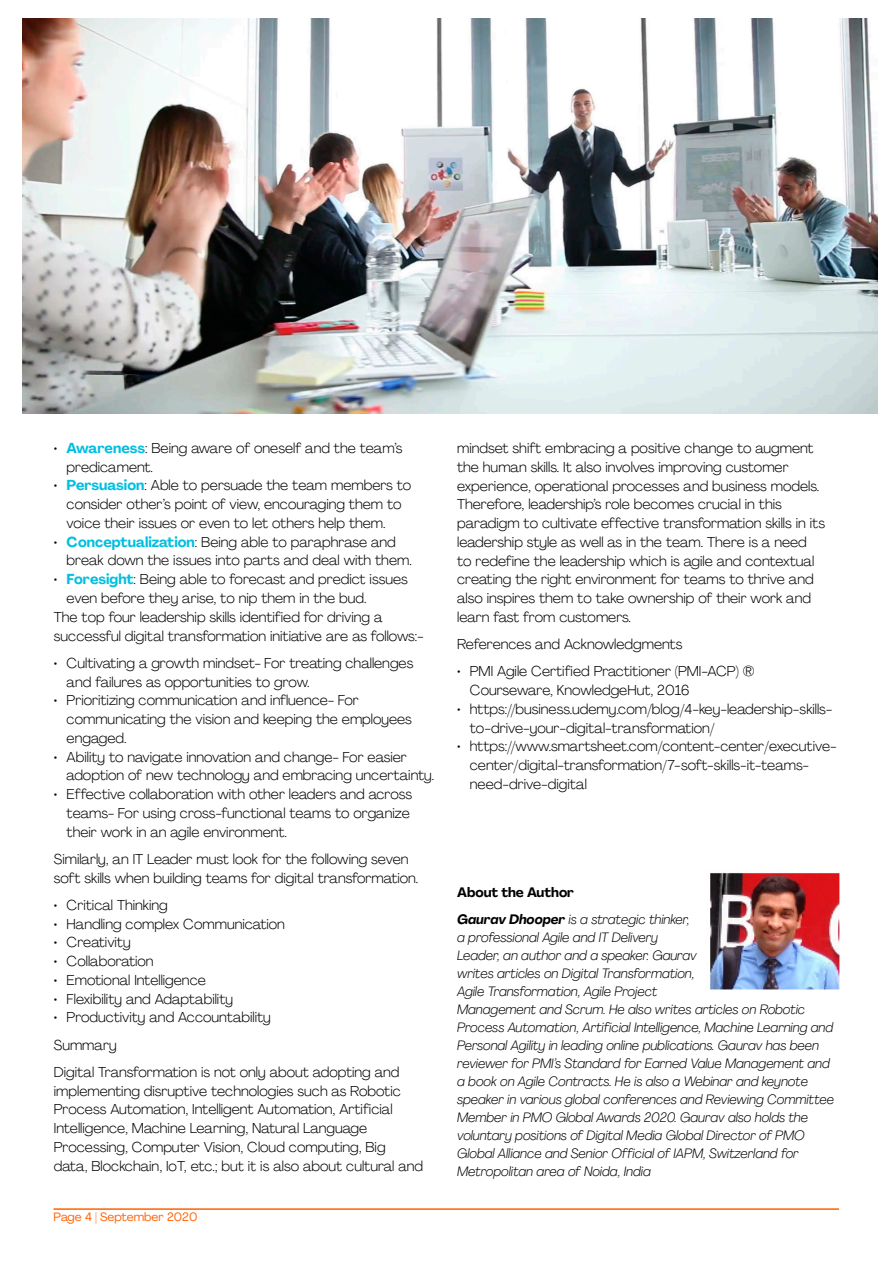
<style>
.page{position:relative;width:893px;height:1263px;background:#fff}
.page>*{position:absolute;margin:0;border:0;box-sizing:border-box;transform-origin:0 0}
.t1{font:300 14.25px/18.8px "Agrandir";color:#000}
.t2{font:italic 300 13.5px/18px "Agrandir";color:#000}
.t3{font:12px "Agrandir";color:#ff6000}
.s1{font-weight:700;color:#00bfe1}
.s2{font-weight:700;font-style:normal}
.s3{font-weight:700}
</style>
<div class="page">
<img style="left:22px;top:18px;width:856px;height:396px">
<img style="left:710px;top:872px;width:130px;height:118px">
<hr style="left:54px;top:1208px;width:785px;height:2px;background:#ff6000">
<p class="t1" style="left:67px;top:438px;width:337px;text-indent:-13px">• <span class="s1">Awareness</span>: Being aware of oneself and the team’s predicament.</p>
<p class="t1" style="left:67px;top:476px;width:346px;text-indent:-13px">• <span class="s1">Persuasion</span>: Able to persuade the team members to consider other’s point of view, encouraging them to voice their issues or even to let others help them.</p>
<p class="t1" style="left:67px;top:532px;width:347px;text-indent:-13px">• <span class="s1">Conceptualization</span>: Being able to paraphrase and break down the issues into parts and deal with them.</p>
<p class="t1" style="left:54px;top:570px;width:355px">• <span class="s1">Foresight</span>: Being able to forecast and predict issues</p>
<p class="t1" style="left:67px;top:588px;width:302px">even before they arise, to nip them in the bud.</p>
<p class="t1" style="left:54px;top:607px;width:330px">The top four leadership skills identified for driving a</p>
<p class="t1" style="left:54px;top:626px;width:372px">successful digital transformation initiative are as follows:-</p>
<p class="t1" style="left:67px;top:653px;width:348px;text-indent:-13px">• Cultivating a growth mindset- For treating challenges and failures as opportunities to grow.</p>
<p class="t1" style="left:67px;top:691px;width:347px;text-indent:-13px">• Prioritizing communication and influence- For communicating the vision and keeping the employees engaged.</p>
<p class="t1" style="left:67px;top:747px;width:369px;text-indent:-13px">• Ability to navigate innovation and change- For easier adoption of new technology and embracing uncertainty.</p>
<p class="t1" style="left:67px;top:784px;width:347px;text-indent:-13px">• Effective collaboration with other leaders and across teams- For using cross-functional teams to organize their work in an agile environment.</p>
<p class="t1" style="left:54px;top:849px;width:366px">Similarly, an IT Leader must look for the following seven soft skills when building teams for digital transformation.</p>
<p class="t1" style="left:54px;top:895px;width:115px">• Critical Thinking</p>
<p class="t1" style="left:54px;top:914px;width:233px">• Handling complex Communication</p>
<p class="t1" style="left:54px;top:933px;width:78px">• Creativity</p>
<p class="t1" style="left:54px;top:951px;width:101px">• Collaboration</p>
<p class="t1" style="left:54px;top:970px;width:154px">• Emotional Intelligence</p>
<p class="t1" style="left:54px;top:989px;width:181px">• Flexibility and Adaptability</p>
<p class="t1" style="left:54px;top:1003px;width:347px;line-height:27.3px">• Productivity and Accountability<br>Summary<br>Digital Transformation is not only about adopting and</p>
<p class="t1" style="left:54px;top:1081px;width:371px">implementing disruptive technologies such as Robotic Process Automation, Intelligent Automation, Artificial Intelligence, Machine Learning, Natural Language Processing, Computer Vision, Cloud computing, Big<br>data, Blockchain, IoT, etc.; but it is also about cultural and</p>
<p class="t3" style="left:54px;top:1209px;width:145px">Page 4 | September 2020</p>
<p class="t1" style="left:457px;top:439px;width:369px">mindset shift embracing a positive change to augment the human skills. It also involves improving customer experience, operational processes and business models.<br>Therefore, leadership’s role becomes crucial in this paradigm to cultivate effective transformation skills in its leadership style as well as in the team. There is a need<br>to redefine the leadership which is agile and contextual creating the right environment for teams to thrive and also inspires them to take ownership of their work and learn fast from customers.</p>
<p class="t1" style="left:457px;top:635px;width:227px">References and Acknowledgments</p>
<p class="t1" style="left:470px;top:662px;width:286px;text-indent:-13px">• PMI Agile Certified Practitioner (PMI-ACP) ®<br>Courseware, KnowledgeHut, 2016</p>
<p class="t1" style="left:470px;top:699px;width:364px;text-indent:-13px">• https://business.udemy.com/blog/4-key-leadership-skills&shy;to-drive-your-digital-transformation/</p>
<p class="t1" style="left:470px;top:737px;width:368px;text-indent:-13px">• https://www.smartsheet.com/content-center/executive&shy;center/digital-transformation/7-soft-skills-it-teams&shy;need-drive-digital</p>
<p class="t2" style="left:457px;top:879px;width:234px;line-height:26.5px"><span class="s2">About the Author<br></span><span class="s3">Gaurav Dhooper</span> is a strategic thinker,</p>
<p class="t2" style="left:457px;top:928px;width:379px">a professional Agile and IT Delivery<br>Leader, an author and a speaker. Gaurav<br>writes articles on Digital Transformation,<br>Agile Transformation, Agile Project<br>Management and Scrum. He also writes articles on Robotic Process Automation, Artificial Intelligence, Machine Learning and Personal Agility in leading online publications. Gaurav has been reviewer for PMI’s Standard for Earned Value Management and a book on Agile Contracts. He is also a Webinar and keynote speaker in various global conferences and Reviewing Committee Member in PMO Global Awards 2020. Gaurav also holds the voluntary positions of Digital Media Global Director of PMO Global Alliance and Senior Official of IAPM, Switzerland for Metropolitan area of Noida, India</p>
</div>
